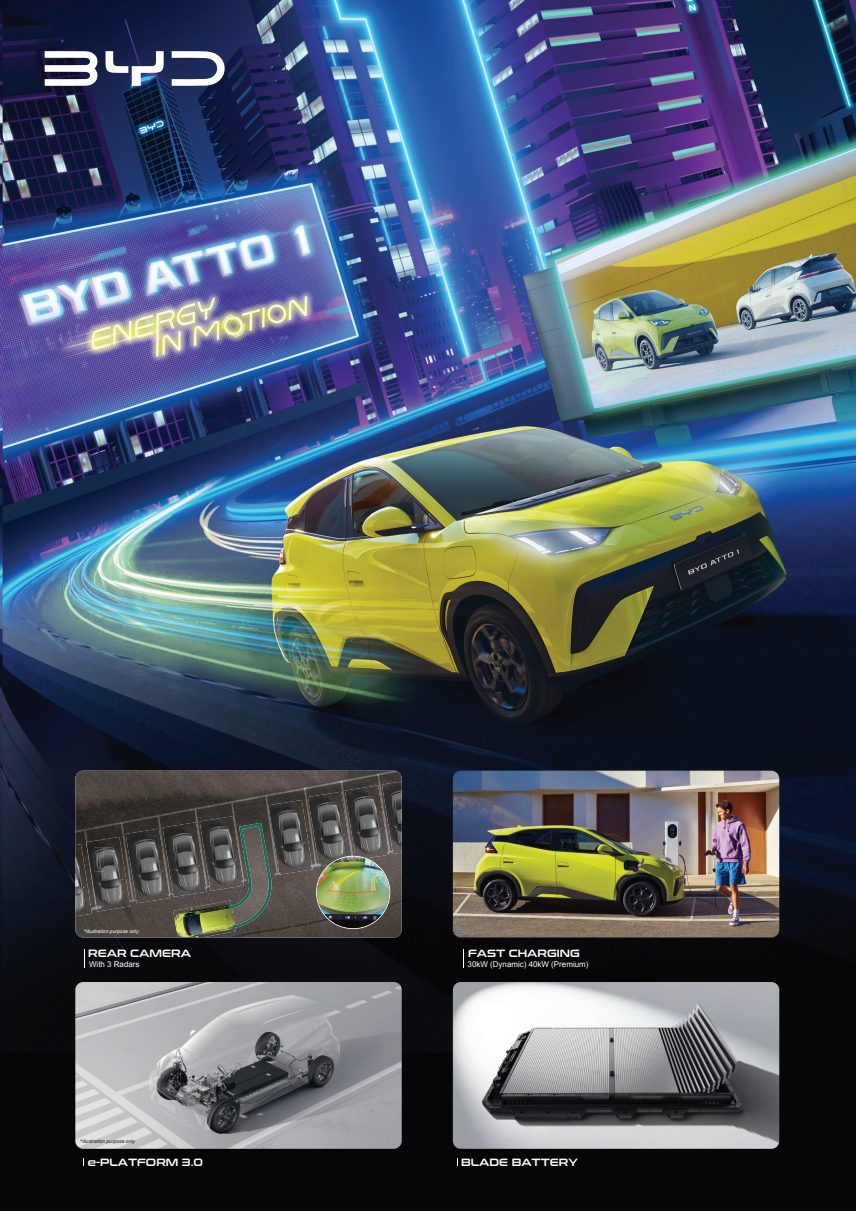
<style>
.page{position:relative;width:856px;height:1211px;background:#fff}
.page>*{position:absolute;margin:0;border:0;box-sizing:border-box;transform-origin:0 0}
.t1{font:10.6px "Conthrax Sb";color:#fff}
.t2{font:8px "Arial";color:#fff}
.t3{font:italic 5px "Arial";color:#231f20}
.t4{font:italic 5px "Arial";color:#fff}
.s1{font-weight:700;font-style:normal}
</style>
<div class="page">
<img style="left:0;top:0;width:3px;height:1052px">
<img style="left:3px;top:0;width:853px;height:1052px">
<div style="left:0;top:1052px;width:856px;height:158px;background:#060608"></div>
<svg style="left:45px;top:51px;width:53px;height:35px"></svg>
<svg style="left:172px;top:51px;width:53px;height:35px"></svg>
<svg style="left:105px;top:51px;width:59px;height:35px"></svg>
<svg style="left:84px;top:949px;width:1px;height:18px"></svg>
<svg style="left:463px;top:949px;width:1px;height:18px"></svg>
<img style="left:453px;top:770px;width:326px;height:167px">
<img style="left:75px;top:770px;width:327px;height:167px">
<img style="left:268px;top:799px;width:45px;height:75px">
<img style="left:308px;top:791px;width:37px;height:75px">
<img style="left:345px;top:785px;width:44px;height:70px">
<img style="left:382px;top:781px;width:20px;height:72px">
<img style="left:86px;top:836px;width:44px;height:75px">
<img style="left:75px;top:844px;width:17px;height:72px">
<img style="left:126px;top:828px;width:44px;height:75px">
<img style="left:162px;top:822px;width:15px;height:74px">
<img style="left:200px;top:816px;width:44px;height:6px">
<svg style="left:177px;top:822px;width:94px;height:115px;background:#555652"></svg>
<img style="left:173px;top:900px;width:63px;height:37px">
<img style="left:177px;top:905px;width:58px;height:32px">
<svg style="left:94px;top:847px;width:10px;height:24px"></svg>
<svg style="left:316px;top:855px;width:74px;height:74px"></svg>
<img style="left:317px;top:856px;width:72px;height:72px;border-radius:36px">
<img style="left:453px;top:981px;width:326px;height:167px">
<img style="left:75px;top:981px;width:327px;height:167px">
<p class="t4" style="left:84px;top:928px;width:56px"><span class="s1">*</span>illustration purpose only</p>
<p class="t1" style="left:88px;top:944px;width:104px">REAR CAMERA</p>
<p class="t2" style="left:89px;top:959px;width:52px">With 3 Radars</p>
<p class="t3" style="left:81px;top:1138px;width:56px"><span class="s1">*</span>illustration purpose only</p>
<p class="t1" style="left:468px;top:944px;width:113px">FAST CHARGING</p>
<p class="t2" style="left:467px;top:959px;width:122px">30kW (Dynamic) 40kW (Premium)</p>
<p class="t1" style="left:88px;top:1153px;width:117px">e-PLATFORM 3.0</p>
<p class="t1" style="left:461px;top:1153px;width:118px">BLADE BATTERY</p>
</div>
